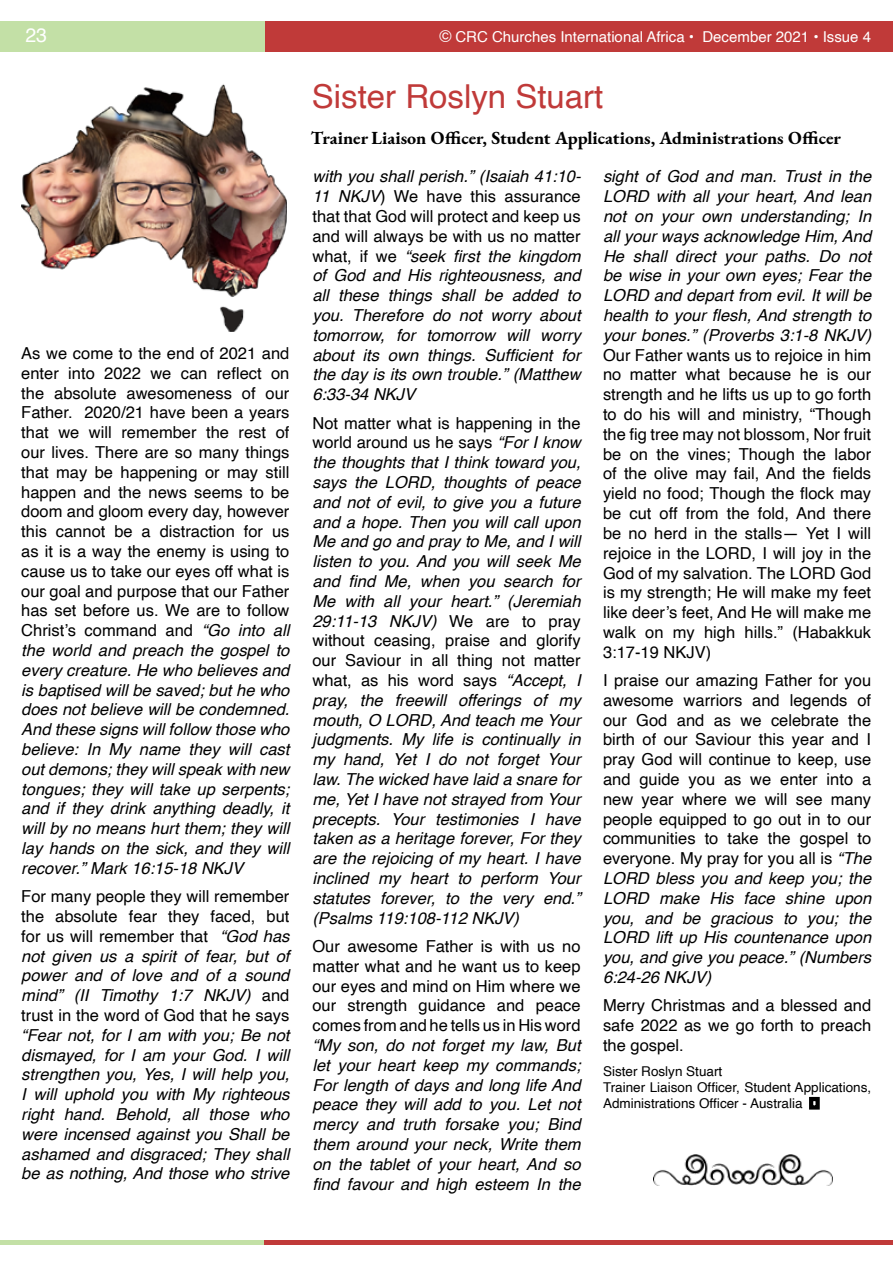
<style>
.page{position:relative;width:893px;height:1263px;background:#fff}
.page>*{position:absolute;margin:0;border:0;box-sizing:border-box;transform-origin:0 0}
.t1{font:33px "Helvetica";color:#c03a39}
.t2{font:19.5px "Helvetica";color:#fff}
.t3{font:18px "EB Garamond";color:#000}
.t4{font:16.5px/19.8px "Helvetica";color:#000;text-align:justify}
.t5{font:italic 16.5px/19.8px "Helvetica";color:#000;text-align:justify}
.t6{font:15px "Helvetica";color:#fff}
.t7{font:13.5px/16.2px "Helvetica";color:#000}
.s1{font-size:16.5px}
.s2{font-style:italic}
.s3{font-style:normal}
</style>
<div class="page">
<div style="left:265px;top:21px;width:628px;height:30px;background:#c03a39"></div>
<div style="left:0;top:21px;width:265px;height:30px;background:#c3e0a6"></div>
<hr style="left:264px;top:1240px;width:629px;height:4px;background:#c03a39">
<hr style="left:0;top:1240px;width:264px;height:4px;background:#c3e0a6">
<img style="left:22px;top:84px;width:265px;height:248px">
<img style="left:653px;top:1155px;width:179px;height:30px">
<p class="t2" style="left:25px;top:20px;width:23px">23</p>
<p class="t6" style="left:439px;top:26px;width:433px"><span class="s1">©</span> CRC Churches International Africa • December 2021 • Issue 4</p>
<p class="t4" style="left:21px;top:344px;width:270px">As we come to the end of 2021 and enter into 2022 we can reflect on the absolute awesomeness of our Father. 2020/21 have been a years that we will remember the rest of our lives. There are so many things that may be happening or may still happen and the news seems to be doom and gloom every day, however this cannot be a distraction for us as it is a way the enemy is using to cause us to take our eyes off what is our goal and purpose that our Father has set before us. We are to follow Christ’s command and <span class="s2">“Go into all the world and preach the gospel to every creature. He who believes and is baptised will be saved; but he who does not believe will be condemned.<br>And these signs will follow those who believe: In My name they will cast out demons; they will speak with new tongues; they will take up serpents; and if they drink anything deadly, it will by no means hurt them; they will lay hands on the sick, and they will recover.” Mark 16:15-18 NKJV</span></p>
<p class="t4" style="left:21px;top:887px;width:270px">For many people they will remember the absolute fear they faced, but for us will remember that <span class="s2">“God has not given us a spirit of fear, but of power and of love and of a sound mind” (II Timothy 1:7 NKJV)</span> and trust in the word of God that he says</p>
<p class="t5" style="left:21px;top:1025px;width:270px">“Fear not, for I am with you; Be not dismayed, for I am your God. I will strengthen you, Yes, I will help you, I will uphold you with My righteous right hand. Behold, all those who were incensed against you Shall be ashamed and disgraced; They shall be as nothing, And those who strive</p>
<h1 class="t1" style="left:312px;top:71px;width:293px">Sister Roslyn Stuart</h1>
<p class="t3" style="left:311px;top:126px;width:532px">Trainer Liaison Officer, Student Applications, Administrations Officer</p>
<p class="t5" style="left:312px;top:167px;width:270px">with you shall perish.” (Isaiah 41:10- 11 NKJV<span class="s3">) We have this assurance that that God will protect and keep us and will always be with us no matter what, if we</span> “seek first the kingdom of God and His righteousness, and all these things shall be added to you. Therefore do not worry about tomorrow, for tomorrow will worry about its own things. Sufficient for the day is its own trouble.” (Matthew 6:33-34 NKJV</p>
<p class="t5" style="left:312px;top:413px;width:270px"><span class="s3">Not matter what is happening in the world around us he says</span> “For I know the thoughts that I think toward you, says the LORD, thoughts of peace and not of evil, to give you a future and a hope. Then you will call upon Me and go and pray to Me, and I will listen to you. And you will seek Me and find Me, when you search for Me with all your heart.” (Jeremiah 29:11-13 NKJV) <span class="s3">We are to pray without ceasing, praise and glorify our Saviour in all thing not matter what, as his word says</span> “Accept, I pray, the freewill offerings of my mouth, O LORD, And teach me Your judgments. My life is continually in my hand, Yet I do not forget Your law. The wicked have laid a snare for me, Yet I have not strayed from Your precepts. Your testimonies I have taken as a heritage forever, For they are the rejoicing of my heart. I have inclined my heart to perform Your statutes forever, to the very end.” (Psalms 119:108-112 NKJV)</p>
<p class="t4" style="left:312px;top:937px;width:270px">Our awesome Father is with us no matter what and he want us to keep our eyes and mind on Him where we our strength guidance and peace comes from and he tells us in His word</p>
<p class="t5" style="left:312px;top:1036px;width:270px">“My son, do not forget my law, But let your heart keep my commands; For length of days and long life And peace they will add to you. Let not mercy and truth forsake you; Bind them around your neck, Write them on the tablet of your heart, And so find favour and high esteem In the</p>
<p class="t5" style="left:603px;top:167px;width:270px">sight of God and man. Trust in the LORD with all your heart, And lean not on your own understanding; In all your ways acknowledge Him, And He shall direct your paths. Do not be wise in your own eyes; Fear the LORD and depart from evil. It will be health to your flesh, And strength to your bones.” (Proverbs 3:1-8 NKJV)</p>
<p class="t4" style="left:603px;top:345px;width:270px">Our Father wants us to rejoice in him no matter what because he is our strength and he lifts us up to go forth to do his will and ministry, “Though the fig tree may not blossom, Nor fruit be on the vines; Though the labor of the olive may fail, And the fields yield no food; Though the flock may be cut off from the fold, And there be no herd in the stalls— Yet I will rejoice in the LORD, I will joy in the God of my salvation. The LORD God is my strength; He will make my feet like deer’s feet, And He will make me walk on my high hills.” (Habakkuk 3:17-19 NKJV)</p>
<p class="t4" style="left:603px;top:671px;width:270px">I praise our amazing Father for you awesome warriors and legends of our God and as we celebrate the birth of our Saviour this year and I pray God will continue to keep, use and guide you as we enter into a new year where we will see many people equipped to go out in to our communities to take the gospel to everyone. My pray for you all is <span class="s2">“The LORD bless you and keep you; the LORD make His face shine upon you, and be gracious to you; the LORD lift up His countenance upon you, and give you peace.” (Numbers 6:24-26 NKJV)</span></p>
<p class="t4" style="left:603px;top:996px;width:270px">Merry Christmas and a blessed and safe 2022 as we go forth to preach the gospel.</p>
<p class="t7" style="left:603px;top:1063px;width:270px">Sister Roslyn Stuart<br>Trainer Liaison Officer, Student Applications,<br>Administrations Officer - Australia ∎</p>
</div>
